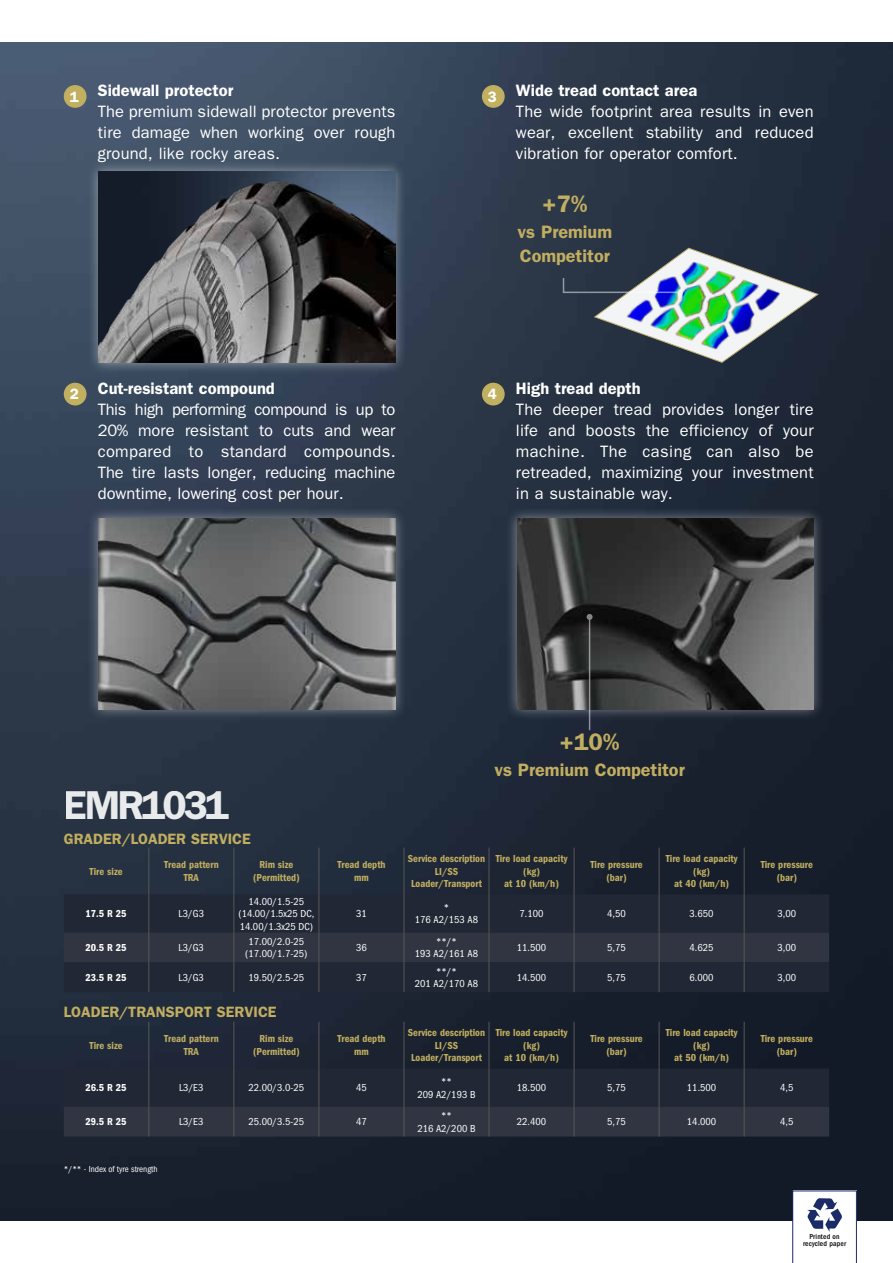
<style>
.page{position:relative;width:893px;height:1263px;background:#fff}
.page>*{position:absolute;margin:0;border:0;box-sizing:border-box;transform-origin:0 0}
.t1{font:600 40.5px "ITC Franklin Gothic Std";letter-spacing:-.075em;color:#fff}
.t2{font:600 24px "ITC Franklin Gothic Std";color:#c1ae60}
.t3{font:600 18px/23px "ITC Franklin Gothic Std";color:#c1ae60}
.t4{font:16.5px/21px "ITC Franklin Gothic Std";letter-spacing:.01em;color:#fff;text-align:justify}
.t5{font:600 16.5px "ITC Franklin Gothic Std";color:#fff}
.t6{font:600 15px "ITC Franklin Gothic Std";color:#c1ae60}
.t7{font:600 15px "ITC Franklin Gothic Std";color:#fff}
.t8{font:10.5px/12.6px "ITC Franklin Gothic Std Dm Cd";color:#c1ae60;text-align:center}
.t9{font:condensed 10.5px/12.6px "ITC Franklin Gothic Std";color:#fff;text-align:center}
.t10{font:10.5px "ITC Franklin Gothic Std Dm Cd";color:#fff}
.t11{font:condensed 9px "ITC Franklin Gothic Std";color:#fff}
.t12{font:500 condensed 7.5px/6.1px "ITC Franklin Gothic Std";letter-spacing:.02em;color:#000;text-align:center}
</style>
<div class="page">
<img style="left:0;top:43px;width:893px;height:1177px">
<div style="left:65px;top:86px;width:21px;height:21px;background:#c2b061;border-radius:50%"></div>
<div style="left:64px;top:85px;width:23px;height:23px;border:2px solid #c1af61;border-radius:50%"></div>
<div style="left:65px;top:383px;width:21px;height:22px;background:#c2b061;border-radius:50%"></div>
<div style="left:64px;top:383px;width:23px;height:22px;border:2px solid #c1af61;border-radius:50%"></div>
<div style="left:483px;top:383px;width:21px;height:22px;background:#c2b061;border-radius:50%"></div>
<div style="left:482px;top:383px;width:23px;height:22px;border:2px solid #c1af61;border-radius:50%"></div>
<div style="left:87px;top:507px;width:320px;height:214px;background:#fff;opacity:.45"></div>
<img style="left:99px;top:518px;width:296px;height:192px">
<div style="left:483px;top:86px;width:21px;height:21px;background:#c2b061;border-radius:50%"></div>
<div style="left:482px;top:85px;width:23px;height:23px;border:2px solid #c1af61;border-radius:50%"></div>
<hr style="left:148px;top:847px;width:1px;height:47px;background:#575756">
<hr style="left:233px;top:847px;width:1px;height:47px;background:#575756">
<hr style="left:319px;top:847px;width:1px;height:47px;background:#575756">
<hr style="left:404px;top:847px;width:1px;height:47px;background:#575756">
<hr style="left:489px;top:847px;width:1px;height:47px;background:#575756">
<hr style="left:574px;top:847px;width:1px;height:47px;background:#575756">
<hr style="left:659px;top:847px;width:1px;height:47px;background:#575756">
<hr style="left:744px;top:847px;width:1px;height:47px;background:#575756">
<svg style="left:64px;top:894px;width:765px;height:98px;background:#252b38"></svg>
<hr style="left:148px;top:962px;width:1px;height:30px;background:#575756">
<hr style="left:233px;top:962px;width:1px;height:30px;background:#575756">
<hr style="left:319px;top:962px;width:1px;height:30px;background:#575756">
<hr style="left:404px;top:962px;width:1px;height:30px;background:#575756">
<hr style="left:489px;top:962px;width:1px;height:30px;background:#575756">
<hr style="left:574px;top:962px;width:1px;height:30px;background:#575756">
<hr style="left:659px;top:962px;width:1px;height:30px;background:#575756">
<hr style="left:744px;top:962px;width:1px;height:30px;background:#575756">
<hr style="left:148px;top:1022px;width:1px;height:46px;background:#575756">
<hr style="left:233px;top:1022px;width:1px;height:46px;background:#575756">
<hr style="left:319px;top:1022px;width:1px;height:46px;background:#575756">
<hr style="left:404px;top:1022px;width:1px;height:46px;background:#575756">
<hr style="left:489px;top:1022px;width:1px;height:46px;background:#575756">
<hr style="left:574px;top:1022px;width:1px;height:46px;background:#575756">
<hr style="left:659px;top:1022px;width:1px;height:46px;background:#575756">
<hr style="left:744px;top:1022px;width:1px;height:46px;background:#575756">
<svg style="left:64px;top:1068px;width:765px;height:68px;background:#272d39"></svg>
<div style="left:87px;top:160px;width:320px;height:214px;background:#fff;opacity:.45"></div>
<img style="left:99px;top:171px;width:296px;height:192px">
<svg style="left:562px;top:247px;width:258px;height:116px"></svg>
<div style="left:506px;top:507px;width:319px;height:214px;background:#fff;opacity:.45"></div>
<img style="left:517px;top:518px;width:297px;height:192px">
<hr style="left:589px;top:617px;width:1px;height:113px;background:#fff">
<svg style="left:587px;top:614px;width:6px;height:6px"></svg>
<svg style="left:792px;top:1191px;width:65px;height:72px"></svg>
<p class="t7" style="left:70px;top:88px;width:10px">1</p>
<p class="t5" style="left:98px;top:81px;width:137px">Sidewall protector</p>
<p class="t4" style="left:98px;top:101px;width:299px">The premium sidewall protector prevents tire damage when working over rough ground, like rocky areas.</p>
<p class="t7" style="left:488px;top:88px;width:10px">3</p>
<p class="t5" style="left:516px;top:81px;width:183px">Wide tread contact area</p>
<p class="t4" style="left:516px;top:101px;width:299px">The wide footprint area results in even wear, excellent stability and reduced vibration for operator comfort.</p>
<h2 class="t2" style="left:542px;top:190px;width:47px">+7%</h2>
<p class="t3" style="left:518px;top:221px;width:96px">vs Premium<br>Competitor</p>
<p class="t7" style="left:70px;top:385px;width:10px">2</p>
<p class="t5" style="left:516px;top:379px;width:126px">High tread depth</p>
<p class="t4" style="left:516px;top:399px;width:299px">The deeper tread provides longer tire life and boosts the efficiency of your machine. The casing can also be retreaded, maximizing your investment in a sustainable way.</p>
<p class="t5" style="left:98px;top:379px;width:179px">Cut-resistant compound</p>
<p class="t4" style="left:98px;top:399px;width:299px">This high performing compound is up to 20% more resistant to cuts and wear compared to standard compounds.<br>The tire lasts longer, reducing machine downtime, lowering cost per hour.</p>
<p class="t7" style="left:488px;top:385px;width:10px">4</p>
<h1 class="t1" style="left:64px;top:782px;width:167px">EMR1031</h1>
<p class="t6" style="left:64px;top:830px;width:189px">GRADER/LOADER SERVICE</p>
<h2 class="t2" style="left:560px;top:727px;width:61px">+10%</h2>
<p class="t3" style="left:494px;top:758px;width:192px">vs Premium Competitor</p>
<p class="t8" style="left:90px;top:865px;width:34px">Tire size</p>
<p class="t8" style="left:164px;top:858px;width:56px">Tread pattern<br>TRA</p>
<p class="t8" style="left:253px;top:858px;width:48px">Rim size (Permitted)</p>
<p class="t8" style="left:337px;top:858px;width:50px">Tread depth mm</p>
<p class="t8" style="left:408px;top:852px;width:79px">Service description<br>LI/SS<br>Loader/Transport</p>
<p class="t8" style="left:496px;top:852px;width:73px">Tire load capacity (kg)<br>at 10 (km/h)</p>
<p class="t8" style="left:590px;top:858px;width:54px">Tire pressure (bar)</p>
<p class="t8" style="left:666px;top:852px;width:73px">Tire load capacity (kg)<br>at 40 (km/h)</p>
<p class="t8" style="left:761px;top:858px;width:54px">Tire pressure (bar)</p>
<p class="t10" style="left:86px;top:908px;width:43px">17.5 R 25</p>
<p class="t9" style="left:179px;top:907px;width:27px">L3/G3</p>
<p class="t9" style="left:238px;top:895px;width:77px">14.00/1.5-25 (14.00/1.5x25 DC,<br>14.00/1.3x25 DC)</p>
<p class="t9" style="left:356px;top:907px;width:12px">31</p>
<p class="t9" style="left:415px;top:901px;width:65px">*<br>176 A2/153 A8</p>
<p class="t9" style="left:519px;top:907px;width:25px">7.100</p>
<p class="t9" style="left:607px;top:907px;width:20px">4,50</p>
<p class="t9" style="left:690px;top:907px;width:25px">3.650</p>
<p class="t9" style="left:777px;top:907px;width:20px">3,00</p>
<p class="t10" style="left:86px;top:942px;width:43px">20.5 R 25</p>
<p class="t9" style="left:179px;top:941px;width:27px">L3/G3</p>
<p class="t9" style="left:245px;top:935px;width:64px">17.00/2.0-25 (17.00/1.7-25)</p>
<p class="t9" style="left:356px;top:941px;width:12px">36</p>
<p class="t9" style="left:415px;top:935px;width:65px">**/*<br>193 A2/161 A8</p>
<p class="t9" style="left:517px;top:941px;width:31px">11.500</p>
<p class="t9" style="left:607px;top:941px;width:20px">5,75</p>
<p class="t9" style="left:690px;top:941px;width:25px">4.625</p>
<p class="t9" style="left:777px;top:941px;width:20px">3,00</p>
<p class="t10" style="left:85px;top:971px;width:43px">23.5 R 25</p>
<p class="t9" style="left:179px;top:971px;width:27px">L3/G3</p>
<p class="t9" style="left:248px;top:971px;width:57px">19.50/2.5-25</p>
<p class="t9" style="left:356px;top:971px;width:12px">37</p>
<p class="t9" style="left:415px;top:965px;width:65px">**/*<br>201 A2/170 A8</p>
<p class="t9" style="left:517px;top:971px;width:31px">14.500</p>
<p class="t9" style="left:607px;top:971px;width:20px">5,75</p>
<p class="t9" style="left:690px;top:971px;width:25px">6.000</p>
<p class="t9" style="left:777px;top:971px;width:20px">3,00</p>
<p class="t6" style="left:64px;top:1003px;width:214px">LOADER/TRANSPORT SERVICE</p>
<p class="t8" style="left:90px;top:1039px;width:34px">Tire size</p>
<p class="t8" style="left:164px;top:1033px;width:56px">Tread pattern<br>TRA</p>
<p class="t8" style="left:253px;top:1033px;width:48px">Rim size (Permitted)</p>
<p class="t8" style="left:337px;top:1033px;width:50px">Tread depth mm</p>
<p class="t8" style="left:408px;top:1026px;width:79px">Service description<br>LI/SS<br>Loader/Transport</p>
<p class="t8" style="left:496px;top:1026px;width:73px">Tire load capacity (kg)<br>at 10 (km/h)</p>
<p class="t8" style="left:590px;top:1033px;width:54px">Tire pressure (bar)</p>
<p class="t8" style="left:666px;top:1026px;width:73px">Tire load capacity (kg)<br>at 50 (km/h)</p>
<p class="t8" style="left:761px;top:1033px;width:54px">Tire pressure (bar)</p>
<p class="t10" style="left:86px;top:1082px;width:43px">26.5 R 25</p>
<p class="t9" style="left:179px;top:1081px;width:26px">L3/E3</p>
<p class="t9" style="left:249px;top:1081px;width:57px">22.00/3.0-25</p>
<p class="t9" style="left:356px;top:1081px;width:12px">45</p>
<p class="t9" style="left:417px;top:1075px;width:60px">**<br>209 A2/193 B</p>
<p class="t9" style="left:517px;top:1081px;width:31px">18.500</p>
<p class="t9" style="left:607px;top:1081px;width:20px">5,75</p>
<p class="t9" style="left:687px;top:1081px;width:31px">11.500</p>
<p class="t9" style="left:780px;top:1081px;width:15px">4,5</p>
<p class="t10" style="left:86px;top:1116px;width:43px">29.5 R 25</p>
<p class="t9" style="left:179px;top:1115px;width:26px">L3/E3</p>
<p class="t9" style="left:249px;top:1115px;width:57px">25.00/3.5-25</p>
<p class="t9" style="left:356px;top:1115px;width:12px">47</p>
<p class="t9" style="left:417px;top:1109px;width:60px">**<br>216 A2/200 B</p>
<p class="t9" style="left:517px;top:1115px;width:31px">22.400</p>
<p class="t9" style="left:607px;top:1115px;width:20px">5,75</p>
<p class="t9" style="left:687px;top:1115px;width:31px">14.000</p>
<p class="t9" style="left:780px;top:1115px;width:15px">4,5</p>
<p class="t11" style="left:64px;top:1164px;width:95px">*/** - Index of tyre strength</p>
<p class="t12" style="left:803px;top:1234px;width:45px">Printed on recycled paper</p>
</div>
